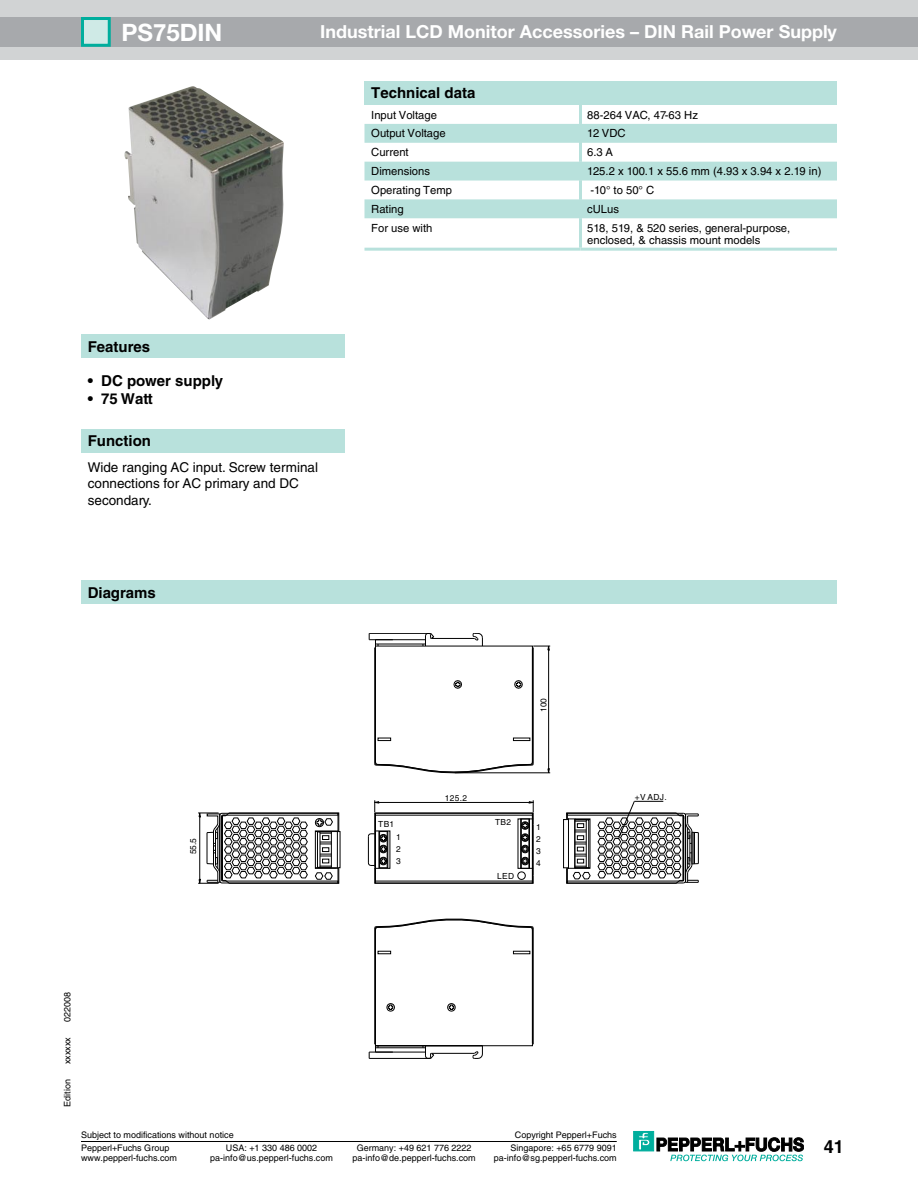
<style>
.page{position:relative;width:918px;height:1188px;background:#fff}
.page>*{position:absolute;margin:0;border:0;box-sizing:border-box;transform-origin:0 0}
.t1{font:700 24px "Helvetica Neue";color:#fff}
.t2{font:700 18px "Helvetica Neue";color:#fff}
.t3{font:700 18px "puf";color:#000}
.t4{font:700 15px "puf";color:#000}
.t5{font:13.5px/16.2px "puf";color:#000}
.t6{font:11.25px/12px "puf";color:#000}
.t7{font:9px/9.9px "puf";color:#000}
.t8{font:8.4px "puf";letter-spacing:.045em;color:#000}
</style>
<div class="page">
<hr style="left:81px;top:1141px;width:536px;height:1px;background:#000">
<div style="left:633px;top:1131px;width:21px;height:20px;background:#00ae9d;border:1px solid #00ae9d"></div>
<svg style="left:638px;top:1132px;width:12px;height:18px"></svg>
<svg style="left:657px;top:1137px;width:147px;height:24px"></svg>
<div style="left:0;top:0;width:918px;height:60px;background:#d1d3d4"></div>
<div style="left:0;top:17px;width:918px;height:30px;background:#a7a9ac"></div>
<div style="left:81px;top:17px;width:30px;height:30px;background:#cfeae6;border:3px solid #00ae9d"></div>
<svg style="left:364px;top:124px;width:473px;height:94px;fill:#b8e1dc"></svg>
<hr style="left:579px;top:105px;width:3px;height:19px;background:#b8e1dc">
<hr style="left:579px;top:124px;width:3px;height:19px;background:#b8e1dc">
<hr style="left:579px;top:143px;width:3px;height:19px;background:#b8e1dc">
<hr style="left:579px;top:162px;width:3px;height:19px;background:#b8e1dc">
<hr style="left:579px;top:181px;width:3px;height:18px;background:#b8e1dc">
<hr style="left:579px;top:199px;width:3px;height:19px;background:#b8e1dc">
<hr style="left:579px;top:218px;width:3px;height:30px;background:#b8e1dc">
<hr style="left:364px;top:248px;width:216px;height:3px;background:#b8e1dc">
<hr style="left:580px;top:248px;width:257px;height:3px;background:#b8e1dc">
<div style="left:364px;top:81px;width:473px;height:24px;background:#b8e1dc"></div>
<div style="left:81px;top:429px;width:263px;height:24px;background:#b8e1dc"></div>
<div style="left:81px;top:334px;width:263px;height:24px;background:#b8e1dc"></div>
<div style="left:81px;top:580px;width:756px;height:24px;background:#b8e1dc"></div>
<img style="left:125px;top:86px;width:159px;height:233px">
<div style="left:563px;top:819px;width:6px;height:49px;border:1px solid #000"></div>
<svg style="left:198px;top:812px;width:142px;height:72px"></svg>
<svg style="left:566px;top:800px;width:133px;height:84px"></svg>
<hr style="left:687px;top:828px;width:1px;height:40px;background:#000">
<hr style="left:685px;top:824px;width:1px;height:49px;background:#000">
<hr style="left:689px;top:831px;width:1px;height:34px;background:#000">
<svg style="left:368px;top:800px;width:166px;height:84px"></svg>
<svg style="left:369px;top:918px;width:165px;height:141px"></svg>
<svg style="left:369px;top:633px;width:181px;height:141px"></svg>
<h1 class="t1" style="left:122px;top:18px;width:102px">PS75DIN</h1>
<h2 class="t2" style="left:320px;top:20px;width:518px">Industrial LCD Monitor Accessories – DIN Rail Power Supply</h2>
<h3 class="t4" style="left:371px;top:84px;width:106px">Technical data</h3>
<h3 class="t4" style="left:88px;top:337px;width:64px">Features</h3>
<h3 class="t4" style="left:88px;top:371px;width:137px">• DC power supply</h3>
<h3 class="t4" style="left:88px;top:389px;width:67px">• 75 Watt</h3>
<h3 class="t4" style="left:88px;top:432px;width:65px">Function</h3>
<h3 class="t5" style="left:88px;top:459px;width:232px">Wide ranging AC input. Screw terminal connections for AC primary and DC secondary.</h3>
<h3 class="t4" style="left:88px;top:583px;width:70px">Diagrams</h3>
<p class="t8" style="left:188px;top:854px;width:17px;rotate:-90deg">55 .5</p>
<p class="t6" style="left:371px;top:109px;width:67px">Input Voltage</p>
<p class="t6" style="left:587px;top:109px;width:112px">88-264 VAC, 47-63 Hz</p>
<p class="t6" style="left:371px;top:127px;width:76px">Output Voltage</p>
<p class="t6" style="left:587px;top:127px;width:40px">12 VDC</p>
<p class="t6" style="left:371px;top:146px;width:39px">Current</p>
<p class="t6" style="left:587px;top:146px;width:27px">6.3 A</p>
<p class="t6" style="left:371px;top:165px;width:60px">Dimensions</p>
<p class="t6" style="left:587px;top:165px;width:236px">125.2 x 100.1 x 55.6 mm (4.93 x 3.94 x 2.19 in)</p>
<p class="t6" style="left:371px;top:184px;width:82px">Operating Temp</p>
<p class="t6" style="left:590px;top:184px;width:66px">-10° to 50° C</p>
<p class="t6" style="left:371px;top:203px;width:34px">Rating</p>
<p class="t6" style="left:587px;top:203px;width:33px">cULus</p>
<p class="t6" style="left:371px;top:222px;width:63px">For use with</p>
<p class="t6" style="left:587px;top:222px;width:204px">518, 519, &amp; 520 series, general-purpose, enclosed, &amp; chassis mount models</p>
<p class="t8" style="left:539px;top:712px;width:15px;rotate:-90deg">001</p>
<p class="t8" style="left:445px;top:793px;width:24px">125.2</p>
<p class="t8" style="left:635px;top:792px;width:33px">+V ADJ.</p>
<p class="t8" style="left:378px;top:820px;width:18px">TB1</p>
<p class="t8" style="left:495px;top:817px;width:18px">TB2</p>
<p class="t8" style="left:536px;top:822px;width:6px">1</p>
<p class="t8" style="left:396px;top:832px;width:6px">1</p>
<p class="t8" style="left:396px;top:856px;width:6px">3</p>
<p class="t8" style="left:396px;top:844px;width:6px">2</p>
<p class="t8" style="left:536px;top:834px;width:6px">2</p>
<p class="t8" style="left:536px;top:858px;width:6px">4</p>
<p class="t8" style="left:536px;top:846px;width:6px">3</p>
<p class="t8" style="left:497px;top:871px;width:19px">LED</p>
<p class="t7" style="left:62px;top:1022px;width:32px;rotate:-90deg">022008</p>
<p class="t7" style="left:62px;top:1064px;width:28px;rotate:-90deg">xxxxxx</p>
<p class="t7" style="left:62px;top:1107px;width:29px;rotate:-90deg">Edition</p>
<p class="t7" style="left:81px;top:1128px;width:154px;line-height:13.2px">Subject to modifications without notice<br>Pepperl+Fuchs Group</p>
<p class="t7" style="left:81px;top:1153px;width:98px">www.pepperl-fuchs.com</p>
<p class="t7" style="left:210px;top:1143px;width:124px;text-align:center">USA: +1 330 486 0002 pa-info@us.pepperl-fuchs.com</p>
<p class="t7" style="left:352px;top:1153px;width:125px">pa-info@de.pepperl-fuchs.com</p>
<p class="t7" style="left:494px;top:1143px;width:124px;text-align:right">Singapore: +65 6779 9091 pa-info@sg.pepperl-fuchs.com</p>
<p class="t7" style="left:515px;top:1130px;width:103px">Copyright Pepperl+Fuchs</p>
<p class="t7" style="left:357px;top:1143px;width:116px">Germany: +49 621 776 2222</p>
<h2 class="t3" style="left:824px;top:1136px;width:22px">41</h2>
</div>
